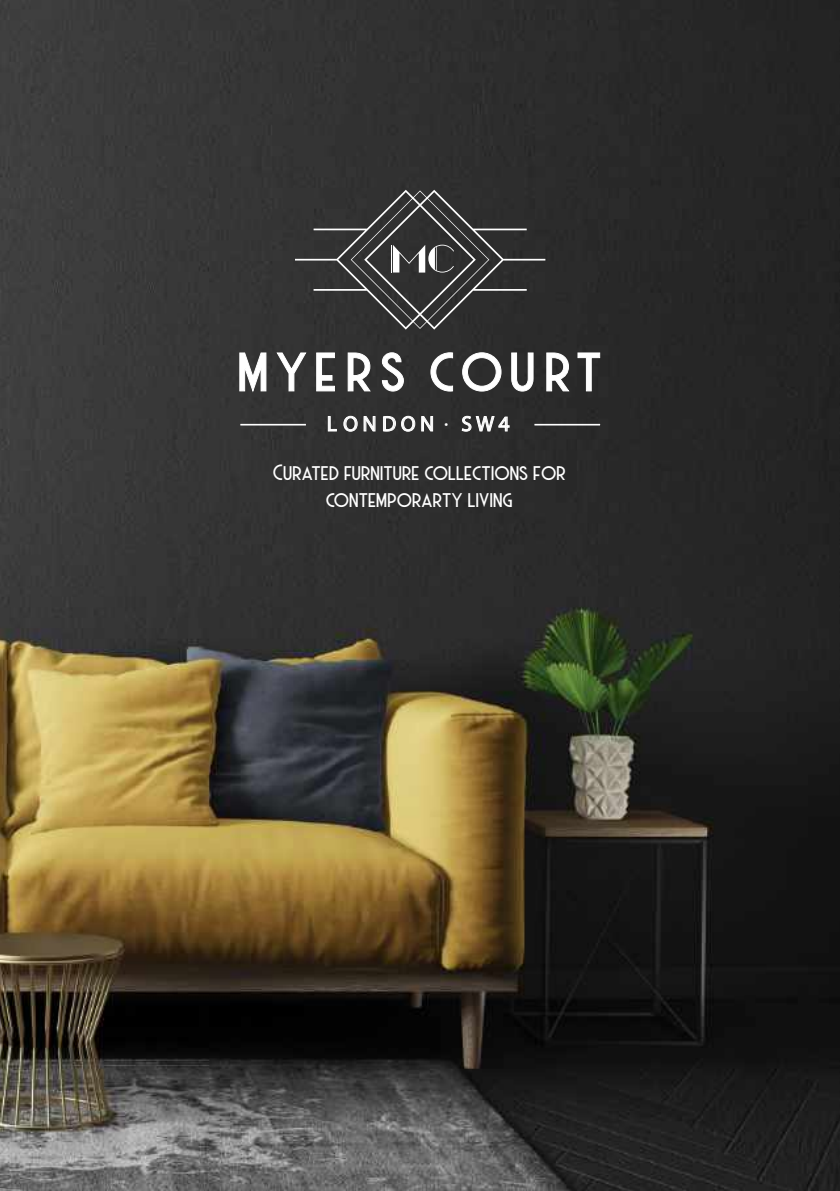
<style>
.page{position:relative;width:840px;height:1191px;background:#fff}
.page>*{position:absolute;margin:0;border:0;box-sizing:border-box;transform-origin:0 0}
.t1{font:61px "Haarlem Deco";letter-spacing:.125em;color:#fff}
.t2{font:22.2px/26.8px "Haarlem Deco";color:#fff;text-align:center}
.t3{font:21.4px "Myriad Pro";letter-spacing:.21em;color:#fff}
</style>
<div class="page">
<img style="left:0;top:0;width:839px;height:1191px">
<svg style="left:239px;top:352px;width:27px;height:41px"></svg>
<svg style="left:276px;top:352px;width:31px;height:40px"></svg>
<svg style="left:316px;top:352px;width:19px;height:40px"></svg>
<svg style="left:347px;top:352px;width:24px;height:40px"></svg>
<svg style="left:381px;top:352px;width:23px;height:40px"></svg>
<svg style="left:430px;top:352px;width:23px;height:40px"></svg>
<svg style="left:461px;top:352px;width:40px;height:40px;background:#474747"></svg>
<svg style="left:510px;top:352px;width:23px;height:40px"></svg>
<svg style="left:545px;top:352px;width:24px;height:40px"></svg>
<svg style="left:577px;top:352px;width:23px;height:40px"></svg>
<svg style="left:295px;top:190px;width:250px;height:140px;background:#3e3e3e"></svg>
<svg style="left:327px;top:416px;width:10px;height:16px"></svg>
<svg style="left:343px;top:415px;width:32px;height:17px"></svg>
<svg style="left:382px;top:415px;width:33px;height:17px"></svg>
<svg style="left:421px;top:415px;width:12px;height:17px"></svg>
<svg style="left:461px;top:407px;width:48px;height:33px;background:#4c4c4c"></svg>
<hr style="left:240px;top:424px;width:66px;height:1px;background:#fff">
<hr style="left:534px;top:424px;width:65px;height:1px;background:#fff">
<h1 class="t1" style="left:240px;top:336px;width:365px">MYERS COURT</h1>
<p class="t3" style="left:326px;top:410px;width:184px">LONDON <sup>•</sup> SW4</p>
<p class="t2" style="left:273px;top:458px;width:294px">CURATED FURNITURE COLLECTIONS FOR<br>CONTEMPORARTY LIVING</p>
</div>
